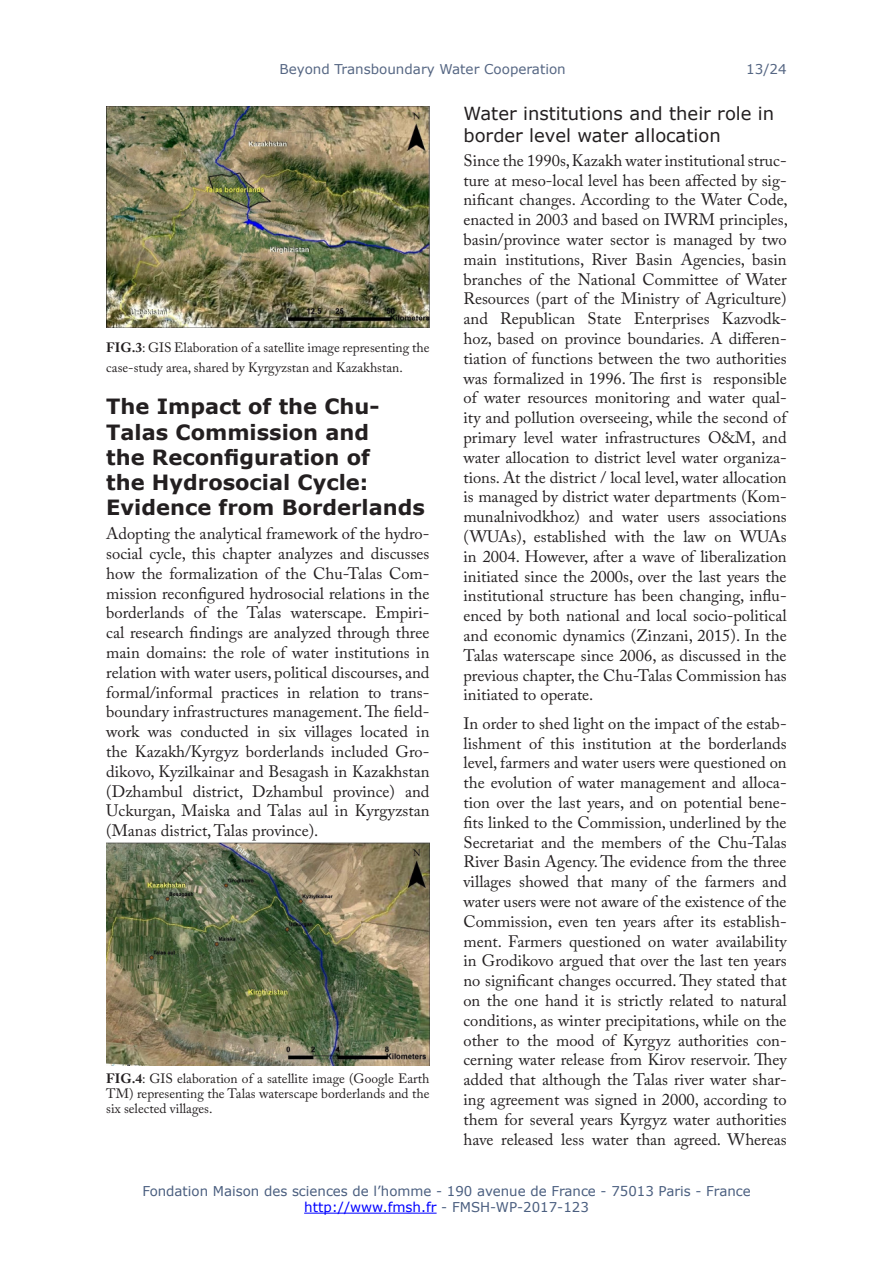
<style>
.page{position:relative;width:893px;height:1263px;background:#fff}
.page>*{position:absolute;margin:0;border:0;box-sizing:border-box;transform-origin:0 0}
.Titre_1{font:700 21px/25.2px "Verdana";color:#231f20}
.Titre_1-2{font:18px/21.6px "Verdana";color:#231f20}
.Texte{font:16.5px/19.8px "Adobe Caslon Pro";color:#231f20;text-align:justify}
.Texte-2{font:13.5px/15px "Adobe Caslon Pro";color:#231f20}
.t1{font:13.5px/16.2px "Verdana";color:#4a5e7f;text-align:center}
.t2{font:13.5px "Verdana";color:#556683}
.s1{font-weight:700}
.s2{color:#00f}
</style>
<div class="page">
<hr style="left:304px;top:1213px;width:133px;height:1px;background:#00f">
<img style="left:106px;top:106px;width:323px;height:222px">
<img style="left:106px;top:842px;width:323px;height:223px">
<p class="t2" style="left:279px;top:60px;width:288px">Beyond Transboundary Water Cooperation</p>
<p class="t2" style="left:746px;top:60px;width:42px">13/24</p>
<p class="Texte-2" style="left:106px;top:338px;width:325px;line-height:19.8px"><span class="s1">FIG.3</span>: GIS Elaboration of a satellite image representing the case-study area, shared by Kyrgyzstan and Kazakhstan.</p>
<p class="Titre_1" style="left:106px;top:394px;width:320px">The Impact of the Chu-<br>Talas Commission and<br>the Reconfiguration of<br>the Hydrosocial Cycle:<br>Evidence from Borderlands</p>
<p class="Texte" style="left:106px;top:524px;width:325px">Adopting the analytical framework of the hydro&shy;social cycle, this chapter analyzes and discusses how the formalization of the Chu-Talas Com&shy;mission reconfigured hydrosocial relations in the borderlands of the Talas waterscape. Empiri&shy;cal research findings are analyzed through three main domains: the role of water institutions in relation with water users, political discourses, and formal/informal practices in relation to trans&shy;boundary infrastructures management. The field&shy;work was conducted in six villages located in the Kazakh/Kyrgyz borderlands included Gro&shy;dikovo, Kyzilkainar and Besagash in Kazakhstan (Dzhambul district, Dzhambul province) and Uckurgan, Maiska and Talas aul in Kyrgyzstan (Manas district, Talas province).</p>
<p class="Texte-2" style="left:106px;top:1071px;width:325px;text-align:justify"><span class="s1">FIG.4</span>: GIS elaboration of a satellite image (Google Earth TM) representing the Talas waterscape borderlands and the six selected villages.</p>
<p class="Titre_1-2" style="left:463px;top:103px;width:312px">Water institutions and their role in border level water allocation</p>
<p class="Texte" style="left:463px;top:150px;width:326px">Since the 1990s, Kazakh water institutional struc&shy;ture at meso-local level has been affected by sig&shy;nificant changes. According to the Water Code, enacted in 2003 and based on IWRM principles, basin/province water sector is managed by two main institutions, River Basin Agencies, basin branches of the National Committee of Water Resources (part of the Ministry of Agriculture) and Republican State Enterprises Kazvodk&shy;hoz, based on province boundaries. A differen&shy;tiation of functions between the two authorities was formalized in 1996. The first is responsible of water resources monitoring and water qual&shy;ity and pollution overseeing, while the second of primary level water infrastructures O&amp;M, and water allocation to district level water organiza&shy;tions. At the district / local level, water allocation is managed by district water departments (Kom&shy;munalnivodkhoz) and water users associations (WUAs), established with the law on WUAs in 2004. However, after a wave of liberalization initiated since the 2000s, over the last years the institutional structure has been changing, influ&shy;enced by both national and local socio-political and economic dynamics (Zinzani, 2015). In the Talas waterscape since 2006, as discussed in the previous chapter, the Chu-Talas Commission has initiated to operate.</p>
<p class="Texte" style="left:463px;top:713px;width:325px">In order to shed light on the impact of the estab&shy;lishment of this institution at the borderlands level, farmers and water users were questioned on the evolution of water management and alloca&shy;tion over the last years, and on potential bene&shy;fits linked to the Commission, underlined by the Secretariat and the members of the Chu-Talas River Basin Agency. The evidence from the three villages showed that many of the farmers and water users were not aware of the existence of the Commission, even ten years after its establish&shy;ment. Farmers questioned on water availability in Grodikovo argued that over the last ten years no significant changes occurred. They stated that on the one hand it is strictly related to natural conditions, as winter precipitations, while on the other to the mood of Kyrgyz authorities con&shy;cerning water release from Kirov reservoir. They added that although the Talas river water shar&shy;ing agreement was signed in 2000, according to them for several years Kyrgyz water authorities have released less water than agreed. Whereas</p>
<p class="t1" style="left:142px;top:1182px;width:610px">Fondation Maison des sciences de l’homme - 190 avenue de France - 75013 Paris - France <span class="s2">http://www.fmsh.fr</span> - FMSH-WP-2017-123</p>
</div>
